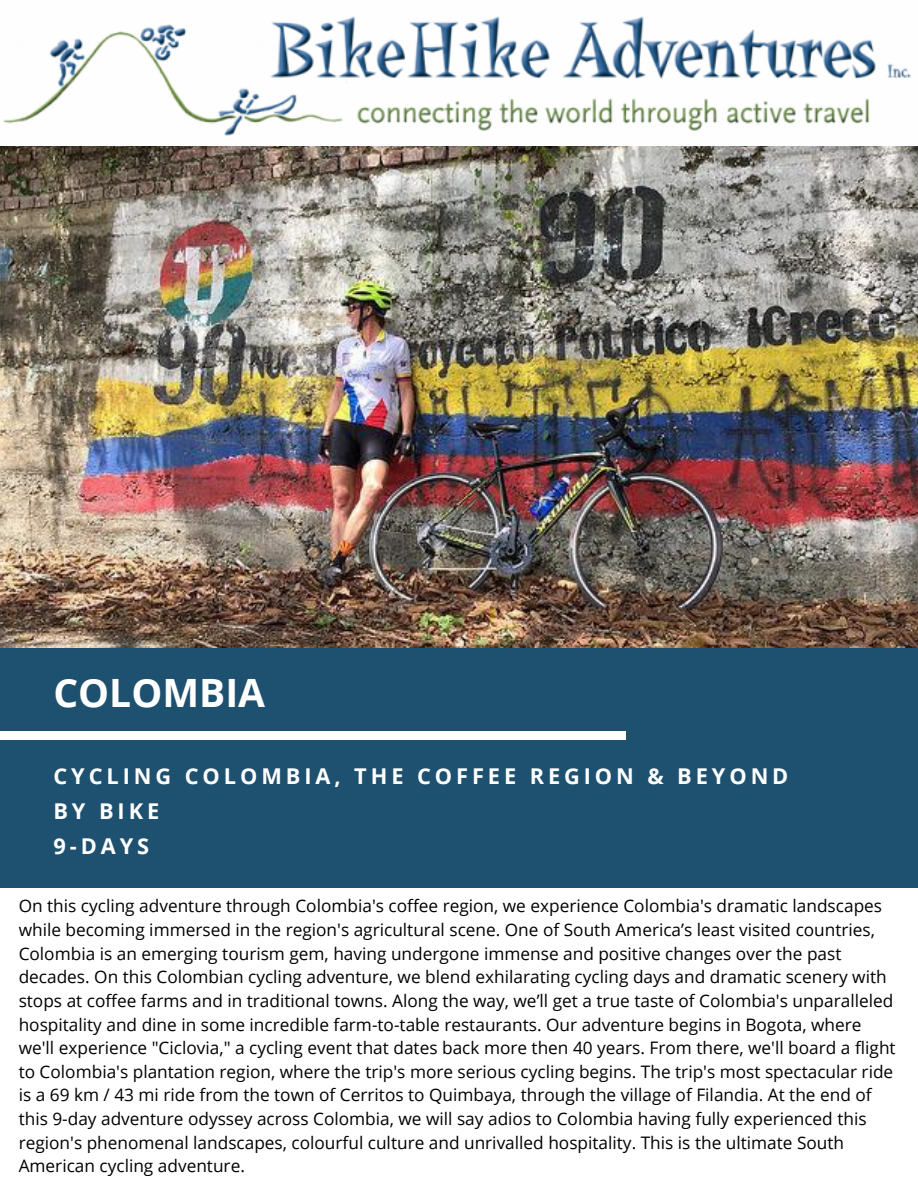
<style>
.page{position:relative;width:918px;height:1188px;background:#1e5070}
.page>*{position:absolute;margin:0;border:0;box-sizing:border-box;transform-origin:0 0}
.t1{font:700 39px "Open Sans";color:#fff}
.t2{font:700 21.75px/35px "Open Sans";letter-spacing:.18em;color:#fff}
.t3{font:17.25px/23.7px "Open Sans";color:#000}
</style>
<div class="page">
<img style="left:0;top:145px;width:918px;height:503px">
<div style="left:0;top:731px;width:626px;height:8px;background:#fff"></div>
<img style="left:0;top:0;width:918px;height:145px">
<div style="left:0;top:889px;width:918px;height:299px;background:#fff"></div>
<h1 class="t1" style="left:53px;top:666px;width:213px">COLOMBIA</h1>
<p class="t2" style="left:53px;top:758px;width:737px">CYCLING COLOMBIA, THE COFFEE REGION &amp; BEYOND<br>BY BIKE<br>9-DAYS</p>
<p class="t3" style="left:19px;top:894px;width:879px">On this cycling adventure through Colombia's coffee region, we experience Colombia's dramatic landscapes while becoming immersed in the region's agricultural scene. One of South America’s least visited countries, Colombia is an emerging tourism gem, having undergone immense and positive changes over the past decades. On this Colombian cycling adventure, we blend exhilarating cycling days and dramatic scenery with stops at coffee farms and in traditional towns. Along the way, we’ll get a true taste of Colombia's unparalleled hospitality and dine in some incredible farm-to-table restaurants. Our adventure begins in Bogota, where we'll experience "Ciclovia," a cycling event that dates back more then 40 years. From there, we'll board a flight to Colombia's plantation region, where the trip's more serious cycling begins. The trip's most spectacular ride is a 69 km / 43 mi ride from the town of Cerritos to Quimbaya, through the village of Filandia. At the end of this 9-day adventure odyssey across Colombia, we will say adios to Colombia having fully experienced this region's phenomenal landscapes, colourful culture and unrivalled hospitality. This is the ultimate South American cycling adventure.</p>
</div>
